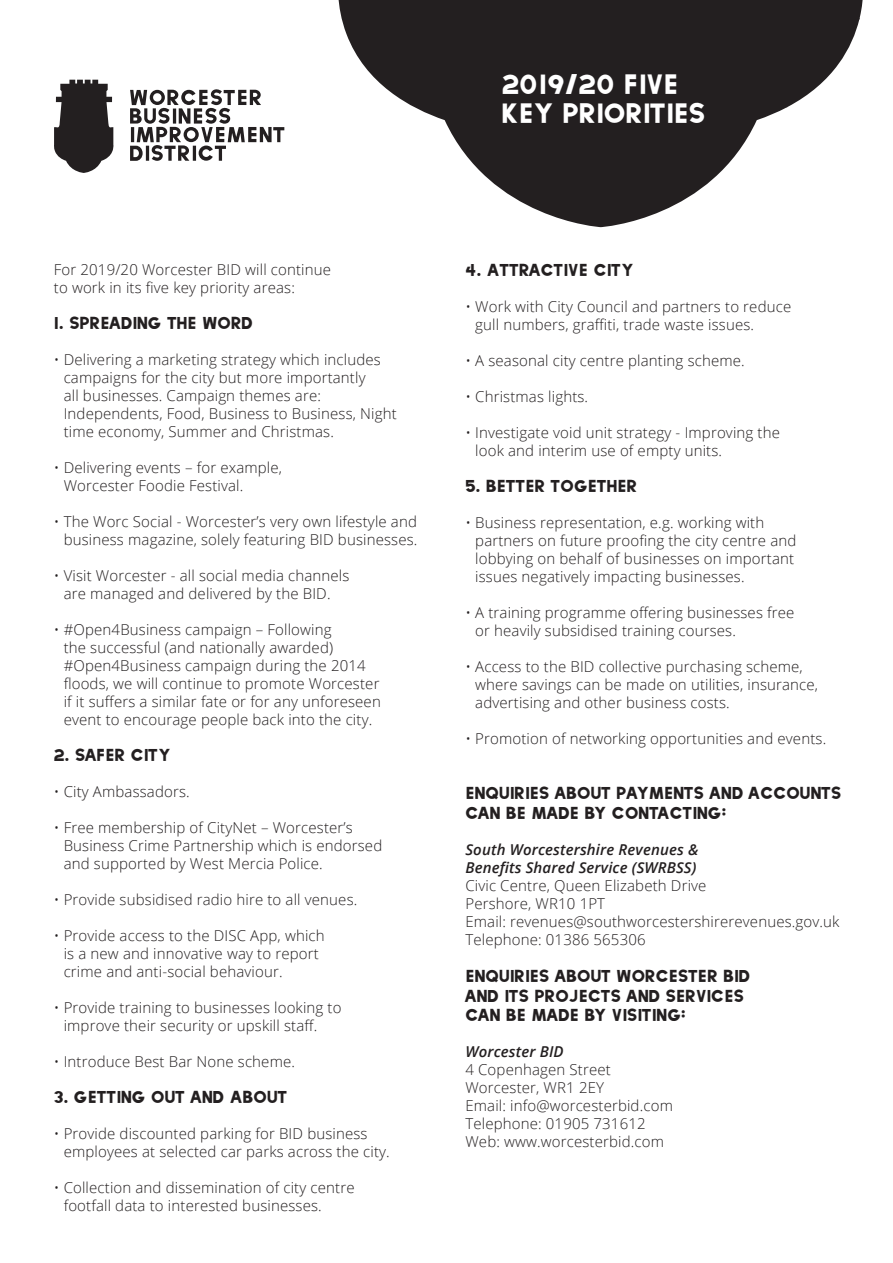
<style>
.page{position:relative;width:893px;height:1263px;background:#fff}
.page>*{position:absolute;margin:0;border:0;box-sizing:border-box;transform-origin:0 0}
.t1{font:21.9px/29.1px "Daughter";letter-spacing:.01em;color:#fff}
.t2{font:300 15px/18px "Open Sans";letter-spacing:.01em;color:#231f20}
.t3{font:italic 600 15px/18px "Open Sans";letter-spacing:.01em;color:#231f20}
.t4{font:13.5px/19.5px "Daughter";letter-spacing:.01em;color:#231f20}
</style>
<div class="page">
<svg style="left:338px;top:0;width:525px;height:227px;fill:#231f20"></svg>
<svg style="left:54px;top:80px;width:60px;height:93px"></svg>
<svg style="left:130px;top:89px;width:154px;height:72px"></svg>
<p class="t1" style="left:502px;top:70px;width:205px">2019/20 FIVE<br>KEY PRIORITIES</p>
<p class="t2" style="left:54px;top:260px;width:279px">For 2019/20 Worcester BID will continue to work in its five key priority areas:</p>
<p class="t4" style="left:54px;top:314px;width:200px">1. SPREADING THE WORD</p>
<p class="t2" style="left:64px;top:350px;width:335px;text-indent:-10px">• Delivering a marketing strategy which includes campaigns for the city but more importantly<br>all businesses. Campaign themes are:<br>Independents, Food, Business to Business, Night time economy, Summer and Christmas.</p>
<p class="t2" style="left:64px;top:458px;width:220px;text-indent:-10px">• Delivering events – for example,<br>Worcester Foodie Festival.</p>
<p class="t2" style="left:54px;top:512px;width:365px;text-align:right">• The Worc Social - Worcester’s very own lifestyle and business magazine, solely featuring BID businesses.</p>
<p class="t2" style="left:64px;top:566px;width:287px;text-indent:-10px">• Visit Worcester - all social media channels are managed and delivered by the BID.</p>
<p class="t2" style="left:64px;top:620px;width:319px;text-indent:-10px">• #Open4Business campaign – Following<br>the successful (and nationally awarded) #Open4Business campaign during the 2014 floods, we will continue to promote Worcester if it suffers a similar fate or for any unforeseen event to encourage people back into the city.</p>
<p class="t4" style="left:54px;top:746px;width:118px">2. SAFER CITY</p>
<p class="t2" style="left:54px;top:782px;width:137px">• City Ambassadors.</p>
<p class="t2" style="left:64px;top:818px;width:320px;text-indent:-10px">• Free membership of CityNet – Worcester’s<br>Business Crime Partnership which is endorsed and supported by West Mercia Police.</p>
<p class="t2" style="left:54px;top:890px;width:305px">• Provide subsidised radio hire to all venues.</p>
<p class="t2" style="left:64px;top:926px;width:262px;text-indent:-10px">• Provide access to the DISC App, which is a new and innovative way to report crime and anti-social behaviour.</p>
<p class="t2" style="left:64px;top:998px;width:279px;text-indent:-10px">• Provide training to businesses looking to improve their security or upskill staff.</p>
<p class="t2" style="left:54px;top:1052px;width:243px">• Introduce Best Bar None scheme.</p>
<p class="t4" style="left:54px;top:1088px;width:235px">3. GETTING OUT AND ABOUT</p>
<p class="t2" style="left:64px;top:1124px;width:328px;text-indent:-10px">• Provide discounted parking for BID business employees at selected car parks across the city.</p>
<p class="t2" style="left:64px;top:1178px;width:292px;text-indent:-10px">• Collection and dissemination of city centre footfall data to interested businesses.</p>
<p class="t4" style="left:465px;top:260px;width:170px">4. ATTRACTIVE CITY</p>
<p class="t2" style="left:475px;top:297px;width:317px;text-indent:-10px">• Work with City Council and partners to reduce gull numbers, graffiti, trade waste issues.</p>
<p class="t2" style="left:465px;top:351px;width:281px">• A seasonal city centre planting scheme.</p>
<p class="t2" style="left:465px;top:387px;width:124px">• Christmas lights.</p>
<p class="t2" style="left:475px;top:423px;width:306px;text-indent:-10px">• Investigate void unit strategy - Improving the look and interim use of empty units.</p>
<p class="t4" style="left:465px;top:476px;width:173px">5. BETTER TOGETHER</p>
<p class="t2" style="left:475px;top:513px;width:323px;text-indent:-10px">• Business representation, e.g. working with partners on future proofing the city centre and lobbying on behalf of businesses on important issues negatively impacting businesses.</p>
<p class="t2" style="left:475px;top:603px;width:321px;text-indent:-10px">• A training programme offering businesses free or heavily subsidised training courses.</p>
<p class="t2" style="left:475px;top:657px;width:344px;text-indent:-10px">• Access to the BID collective purchasing scheme, where savings can be made on utilities, insurance, advertising and other business costs.</p>
<p class="t2" style="left:465px;top:729px;width:362px">• Promotion of networking opportunities and events.</p>
<p class="t4" style="left:465px;top:784px;width:377px">ENQUIRIES ABOUT PAYMENTS AND ACCOUNTS<br>CAN BE MADE BY CONTACTING:</p>
<p class="t3" style="left:465px;top:840px;width:234px">South Worcestershire Revenues &amp;<br>Benefits Shared Service (SWRBSS)</p>
<p class="t2" style="left:465px;top:876px;width:243px">Civic Centre, Queen Elizabeth Drive</p>
<p class="t2" style="left:465px;top:894px;width:141px">Pershore, WR10 1PT</p>
<p class="t2" style="left:465px;top:912px;width:376px">Email: revenues@southworcestershirerevenues.gov.uk</p>
<p class="t2" style="left:465px;top:930px;width:182px">Telephone: 01386 565306</p>
<p class="t4" style="left:465px;top:967px;width:286px">ENQUIRIES ABOUT WORCESTER BID<br>AND ITS PROJECTS AND SERVICES<br>CAN BE MADE BY VISITING:</p>
<p class="t3" style="left:465px;top:1043px;width:100px">Worcester BID</p>
<p class="t2" style="left:465px;top:1060px;width:147px">4 Copenhagen Street</p>
<p class="t2" style="left:465px;top:1078px;width:140px">Worcester, WR1 2EY</p>
<p class="t2" style="left:465px;top:1096px;width:209px">Email: info@worcesterbid.com</p>
<p class="t2" style="left:465px;top:1114px;width:182px">Telephone: 01905 731612</p>
<p class="t2" style="left:465px;top:1132px;width:200px">Web: www.worcesterbid.com</p>
</div>
